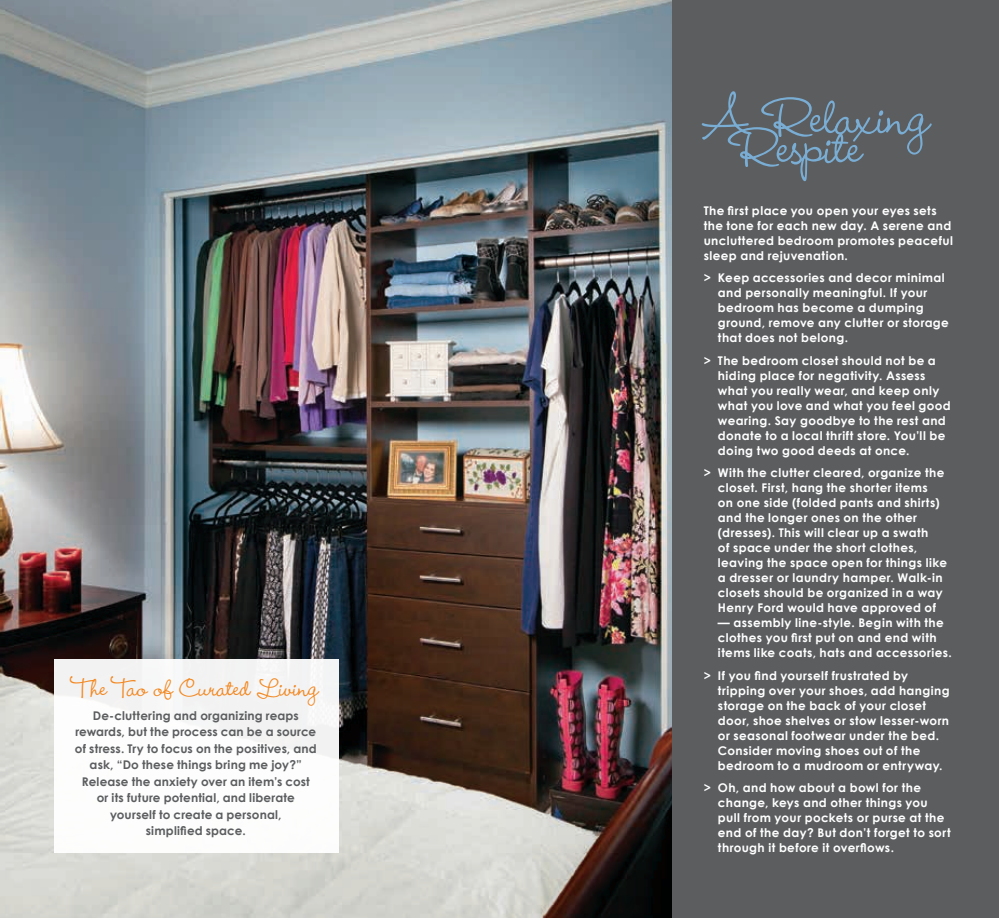
<style>
.page{position:relative;width:999px;height:918px;background:#fff}
.page>*{position:absolute;margin:0;border:0;box-sizing:border-box;transform-origin:0 0}
.t1{font:500 63.45px "Wendy LP Std";letter-spacing:-.01em;color:#7aadd4}
.t2{font:500 30px "Wendy LP Std";letter-spacing:-.005em;color:#f28821}
.t3{font:700 12px/15px "Century Gothic";letter-spacing:.03em;color:#fff}
.t4{font:700 12px/16.5px "Century Gothic";letter-spacing:.01em;color:#5b5d5f;text-align:center}
</style>
<div class="page">
<img style="left:0;top:0;width:672px;height:918px">
<div style="left:672px;top:0;width:327px;height:918px;background:#5b5d5f"></div>
<hr style="left:998px;top:0;width:1px;height:616px;background:#7aadd4">
<div style="left:54px;top:659px;width:284px;height:193px;background:#fff"></div>
<h2 class="t2" style="left:73px;top:671px;width:247px">The Tao of Curated Living</h2>
<p class="t4" style="left:75px;top:707px;width:243px">De-cluttering and organizing reaps rewards, but the process can be a source of stress. Try to focus on the positives, and ask, “Do these things bring me joy?” Release the anxiety over an item’s cost or its future potential, and liberate yourself to create a personal,<br>simplified space.</p>
<h1 class="t1" style="left:704px;top:81px;width:228px">A Relaxing</h1>
<h1 class="t1" style="left:733px;top:111px;width:131px">Respite</h1>
<p class="t3" style="left:704px;top:203px;width:251px">The first place you open your eyes sets the tone for each new day. A serene and uncluttered bedroom promotes peaceful sleep and rejuvenation.</p>
<p class="t3" style="left:718px;top:270px;width:232px;text-indent:-14px">&gt; Keep accessories and decor minimal and personally meaningful. If your bedroom has become a dumping ground, remove any clutter or storage that does not belong.</p>
<p class="t3" style="left:718px;top:353px;width:234px;text-indent:-14px">&gt; The bedroom closet should not be a hiding place for negativity. Assess what you really wear, and keep only what you love and what you feel good wearing. Say goodbye to the rest and donate to a local thrift store. You’ll be doing two good deeds at once.</p>
<p class="t3" style="left:718px;top:465px;width:231px;text-indent:-14px">&gt; With the clutter cleared, organize the closet. First, hang the shorter items<br>on one side (folded pants and shirts) and the longer ones on the other (dresses). This will clear up a swath<br>of space under the short clothes, leaving the space open for things like a dresser or laundry hamper. Walk-in closets should be organized in a way Henry Ford would have approved of</p>
<p class="t3" style="left:718px;top:615px;width:235px">— assembly line-style. Begin with the clothes you first put on and end with items like coats, hats and accessories.</p>
<p class="t3" style="left:718px;top:668px;width:233px;text-indent:-14px">&gt; If you find yourself frustrated by tripping over your shoes, add hanging storage on the back of your closet door, shoe shelves or stow lesser-worn or seasonal footwear under the bed.<br>Consider moving shoes out of the bedroom to a mudroom or entryway.</p>
<p class="t3" style="left:718px;top:780px;width:234px;text-indent:-14px">&gt; Oh, and how about a bowl for the change, keys and other things you pull from your pockets or purse at the end of the day? But don’t forget to sort through it before it overflows.</p>
</div>
